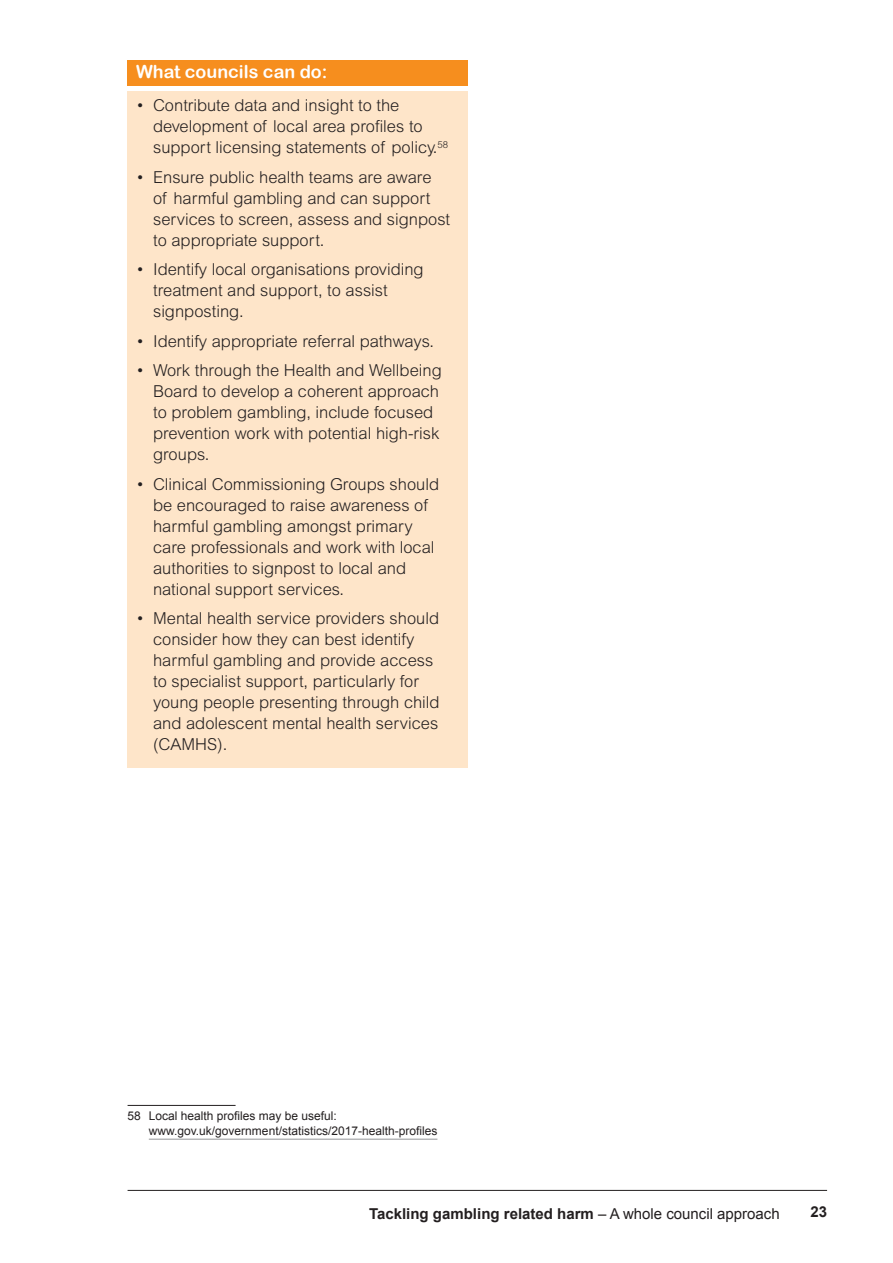
<style>
.page{position:relative;width:893px;height:1263px;background:#fff}
.page>*{position:absolute;margin:0;border:0;box-sizing:border-box;transform-origin:0 0}
.What_can_councils_do{font:18px "Arial Rounded MT Bold";color:#fff}
.t1{font:300 16.5px/21px "Arial MT Std";color:#231f20}
.t2{font:700 15px "Arial";color:#231f20}
.A4_Footnotes{font:12px/15px "Arial";color:#231f20}
.s1{font-weight:400}
</style>
<div class="page">
<hr style="left:128px;top:1190px;width:699px;height:1px;background:#231f20">
<div style="left:128px;top:60px;width:340px;height:26px;background:#f68e1e"></div>
<div style="left:128px;top:91px;width:340px;height:80px;background:#fee5c9"></div>
<div style="left:128px;top:162px;width:340px;height:101px;background:#fee5c9"></div>
<div style="left:128px;top:255px;width:340px;height:80px;background:#fee5c9"></div>
<div style="left:128px;top:326px;width:340px;height:38px;background:#fee5c9"></div>
<div style="left:128px;top:356px;width:340px;height:122px;background:#fee5c9"></div>
<div style="left:128px;top:469px;width:340px;height:143px;background:#fee5c9"></div>
<div style="left:128px;top:604px;width:340px;height:164px;background:#fee5c9"></div>
<hr style="left:128px;top:1105px;width:108px;height:1px;background:#231f20">
<hr style="left:149px;top:1139px;width:288px;height:1px;background:#939598">
<p class="What_can_councils_do" style="left:136px;top:60px;width:193px">What councils can do:</p>
<p class="t1" style="left:153px;top:95px;width:297px;text-indent:-17px">• Contribute data and insight to the development of local area profiles to support licensing statements of policy.<sup>58</sup></p>
<p class="t1" style="left:153px;top:166px;width:299px;text-indent:-17px">• Ensure public health teams are aware<br>of harmful gambling and can support services to screen, assess and signpost to appropriate support.</p>
<p class="t1" style="left:153px;top:259px;width:272px;text-indent:-17px">• Identify local organisations providing treatment and support, to assist signposting.</p>
<p class="t1" style="left:136px;top:330px;width:299px">• Identify appropriate referral pathways.</p>
<p class="t1" style="left:153px;top:360px;width:290px;text-indent:-17px">• Work through the Health and Wellbeing<br>Board to develop a coherent approach to problem gambling, include focused prevention work with potential high-risk groups.</p>
<p class="t1" style="left:153px;top:473px;width:288px;text-indent:-17px">• Clinical Commissioning Groups should be encouraged to raise awareness of harmful gambling amongst primary care professionals and work with local authorities to signpost to local and national support services.</p>
<p class="t1" style="left:153px;top:608px;width:288px;text-indent:-17px">• Mental health service providers should consider how they can best identify harmful gambling and provide access to specialist support, particularly for young people presenting through child and adolescent mental health services (CAMHS).</p>
<p class="A4_Footnotes" style="left:149px;top:1109px;width:290px;text-indent:-21px">58 Local health profiles may be useful: www.gov.uk/government/statistics/2017-health-profiles</p>
<p class="t2" style="left:369px;top:1203px;width:412px">Tackling gambling related harm <span class="s1">– A whole council approach</span></p>
<p class="t2" style="left:810px;top:1202px;width:18px">23</p>
</div>
